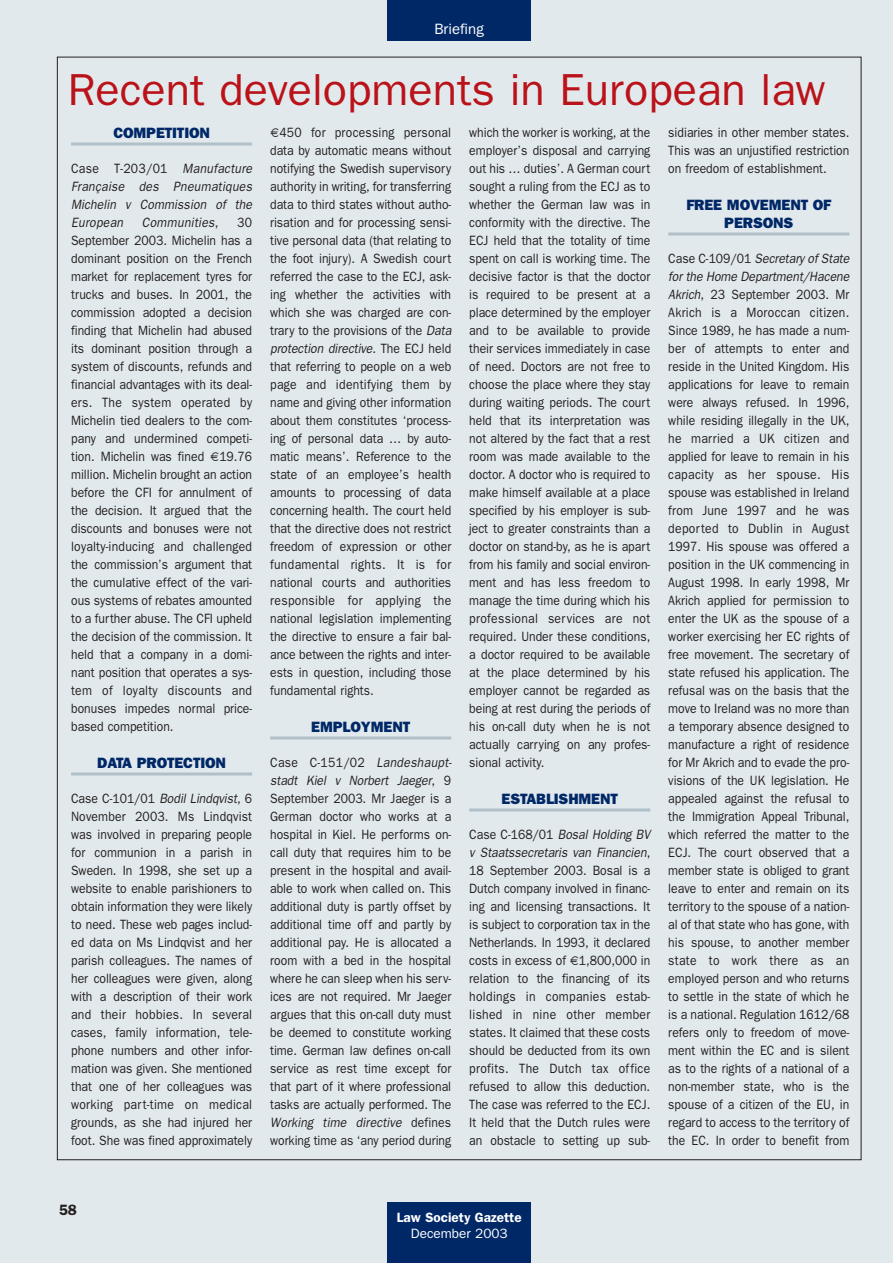
<style>
.page{position:relative;width:893px;height:1263px;background:#fff}
.page>*{position:absolute;margin:0;border:0;box-sizing:border-box;transform-origin:0 0}
.t1{font:45px "Franklin Gothic";color:#ba1219}
.t2{font:800 15px/18px "Franklin Gothic";letter-spacing:-.01em;color:#002867;text-align:center}
.t3{font:15px "Franklin Gothic";color:#fff}
.t4{font:600 15px "Franklin Gothic";color:#231f1f}
.t5{font:13.5px/18px "Franklin Gothic";color:#231f1f;text-align:justify;scale:.9 1}
.t6{font:italic 13.5px/18px "Franklin Gothic";letter-spacing:.025em;color:#231f1f;text-align:justify;scale:.9 1}
.t7{font:600 13.5px "Franklin Gothic";color:#fff}
.t8{font:13.5px "Franklin Gothic";color:#fff}
.s1{font-style:normal}
.s2{font-family:"Charcoal"}
.s3{font-style:italic}
</style>
<div class="page">
<div style="left:0;top:0;width:892px;height:1263px;background:#e2e9ed"></div>
<div style="left:387px;top:1202px;width:144px;height:61px;background:#002867"></div>
<div style="left:387px;top:0;width:143px;height:40px;background:#002867"></div>
<hr style="left:71px;top:143px;width:181px;height:3px;background:#afc0c8">
<hr style="left:71px;top:773px;width:181px;height:3px;background:#afc0c8">
<hr style="left:270px;top:737px;width:181px;height:3px;background:#afc0c8">
<hr style="left:469px;top:809px;width:181px;height:3px;background:#afc0c8">
<hr style="left:668px;top:233px;width:181px;height:3px;background:#afc0c8">
<p class="t3" style="left:434px;top:24px;width:51px">Briefing</p>
<h1 class="t1" style="left:68px;top:74px;width:759px">Recent developments in European law</h1>
<p class="t2" style="left:113px;top:125px;width:98px">COMPETITION</p>
<p class="t6" style="left:71px;top:160px;width:203px"><span class="s1">Case T-203/01</span> Manufacture Française des Pneumatiques Michelin v Commission of the European</p>
<p class="t5" style="left:71px;top:214px;width:203px;text-indent:166px">30<br>September 2003. Michelin has a dominant position on the French market for replacement tyres for trucks and buses. In 2001, the commission adopted a decision finding that Michelin had abused its dominant position through a system of discounts, refunds and financial advantages with its deal&shy;ers. The system operated by Michelin tied dealers to the com&shy;pany and undermined competi&shy;tion. Michelin was fined <span class="s2">Ä</span>19.76 million. Michelin brought an action before the CFI for annulment of the decision. It argued that the discounts and bonuses were not loyalty-inducing and challenged the commission’s argument that the cumulative effect of the vari&shy;ous systems of rebates amounted to a further abuse. The CFI upheld the decision of the commission. It held that a company in a domi&shy;nant position that operates a sys&shy;tem of loyalty discounts and bonuses impedes normal price&shy;based competition.</p>
<p class="t2" style="left:97px;top:755px;width:130px">DATA PROTECTION</p>
<p class="t5" style="left:71px;top:790px;width:203px">Case C-101/01 <span class="s3">Bodil Lindqvist</span>, 6<br>November 2003. Ms Lindqvist was involved in preparing people for communion in a parish in Sweden. In 1998, she set up a website to enable parishioners to obtain information they were likely to need. These web pages includ&shy;ed data on Ms Lindqvist and her parish colleagues. The names of her colleagues were given, along with a description of their work and their hobbies. In several cases, family information, tele&shy;phone numbers and other infor&shy;mation was given. She mentioned that one of her colleagues was working part-time on medical grounds, as she had injured her foot. She was fined approximately</p>
<p class="t6" style="left:142px;top:214px;width:87px">Communities<span class="s1">,</span></p>
<p class="t5" style="left:270px;top:124px;width:203px"><span class="s2">Ä</span>450 for processing personal data by automatic means without notifying the Swedish supervisory authority in writing, for transferring data to third states without autho&shy;risation and for processing sensi&shy;tive personal data (that relating to the foot injury). A Swedish court referred the case to the ECJ, ask&shy;ing whether the activities with which she was charged are con&shy;trary to the provisions of the <span class="s3">Data protection directive</span>. The ECJ held that referring to people on a web page and identifying them by name and giving other information about them constitutes ‘process&shy;ing of personal data … by auto&shy;matic means’. Reference to the state of an employee’s health amounts to processing of data concerning health. The court held that the directive does not restrict freedom of expression or other fundamental rights. It is for national courts and authorities responsible for applying the national legislation implementing the directive to ensure a fair bal&shy;ance between the rights and inter&shy;ests in question, including those fundamental rights.</p>
<p class="t2" style="left:311px;top:719px;width:100px">EMPLOYMENT</p>
<p class="t5" style="left:270px;top:754px;width:203px">Case C-151/02 <span class="s3">Landeshaupt&shy;stadt Kiel v Norbert Jaeger</span>, 9<br>September 2003. Mr Jaeger is a German doctor who works at a hospital in Kiel. He performs on&shy;call duty that requires him to be present in the hospital and avail&shy;able to work when called on. This additional duty is partly offset by additional time off and partly by additional pay. He is allocated a room with a bed in the hospital where he can sleep when his serv&shy;ices are not required. Mr Jaeger argues that this on-call duty must be deemed to constitute working time. German law defines on-call service as rest time except for that part of it where professional tasks are actually performed. The <span class="s3">Working time directive</span> defines working time as ‘any period during</p>
<p class="t5" style="left:469px;top:124px;width:203px">which the worker is working, at the employer’s disposal and carrying out his … duties’. A German court sought a ruling from the ECJ as to whether the German law was in conformity with the directive. The ECJ held that the totality of time spent on call is working time. The decisive factor is that the doctor is required to be present at a place determined by the employer and to be available to provide their services immediately in case of need. Doctors are not free to choose the place where they stay during waiting periods. The court held that its interpretation was not altered by the fact that a rest room was made available to the doctor. A doctor who is required to make himself available at a place specified by his employer is sub&shy;ject to greater constraints than a doctor on stand-by, as he is apart from his family and social environ&shy;ment and has less freedom to manage the time during which his professional services are not required. Under these conditions, a doctor required to be available at the place determined by his employer cannot be regarded as being at rest during the periods of his on-call duty when he is not actually carrying on any profes&shy;sional activity.</p>
<p class="t2" style="left:501px;top:791px;width:118px">ESTABLISHMENT</p>
<p class="t5" style="left:469px;top:826px;width:203px">Case C-168/01 <span class="s3">Bosal Holding BV v Staatssecretaris van Financien</span>, 18 September 2003. Bosal is a Dutch company involved in financ&shy;ing and licensing transactions. It is subject to corporation tax in the Netherlands. In 1993, it declared costs in excess of <span class="s2">Ä</span>1,800,000 in relation to the financing of its holdings in companies estab&shy;lished in nine other member states. It claimed that these costs should be deducted from its own profits. The Dutch tax office refused to allow this deduction.<br>The case was referred to the ECJ.<br>It held that the Dutch rules were an obstacle to setting up sub-</p>
<p class="t5" style="left:668px;top:124px;width:203px">sidiaries in other member states.<br>This was an unjustified restriction on freedom of establishment.</p>
<p class="t2" style="left:686px;top:197px;width:146px">FREE MOVEMENT OF<br>PERSONS</p>
<p class="t5" style="left:668px;top:250px;width:203px">Case C-109/01 <span class="s3">Secretary of State for the Home Department/Hacene Akrich</span>, 23 September 2003. Mr Akrich is a Moroccan citizen.<br>Since 1989, he has made a num&shy;ber of attempts to enter and reside in the United Kingdom. His applications for leave to remain were always refused. In 1996, while residing illegally in the UK, he married a UK citizen and applied for leave to remain in his capacity as her spouse. His spouse was established in Ireland from June 1997 and he was deported to Dublin in August 1997. His spouse was offered a position in the UK commencing in August 1998. In early 1998, Mr Akrich applied for permission to enter the UK as the spouse of a worker exercising her EC rights of free movement. The secretary of state refused his application. The refusal was on the basis that the move to Ireland was no more than a temporary absence designed to manufacture a right of residence for Mr Akrich and to evade the pro&shy;visions of the UK legislation. He appealed against the refusal to the Immigration Appeal Tribunal, which referred the matter to the ECJ. The court observed that a member state is obliged to grant leave to enter and remain on its territory to the spouse of a nation&shy;al of that state who has gone, with his spouse, to another member state to work there as an employed person and who returns to settle in the state of which he is a national. Regulation 1612/68 refers only to freedom of move&shy;ment within the EC and is silent as to the rights of a national of a non-member state, who is the spouse of a citizen of the EU, in regard to access to the territory of the EC. In order to benefit from</p>
<p class="t4" style="left:59px;top:1204px;width:19px">58</p>
<p class="t7" style="left:397px;top:1212px;width:126px">Law Society Gazette</p>
<p class="t8" style="left:411px;top:1228px;width:98px">December 2003</p>
</div>
